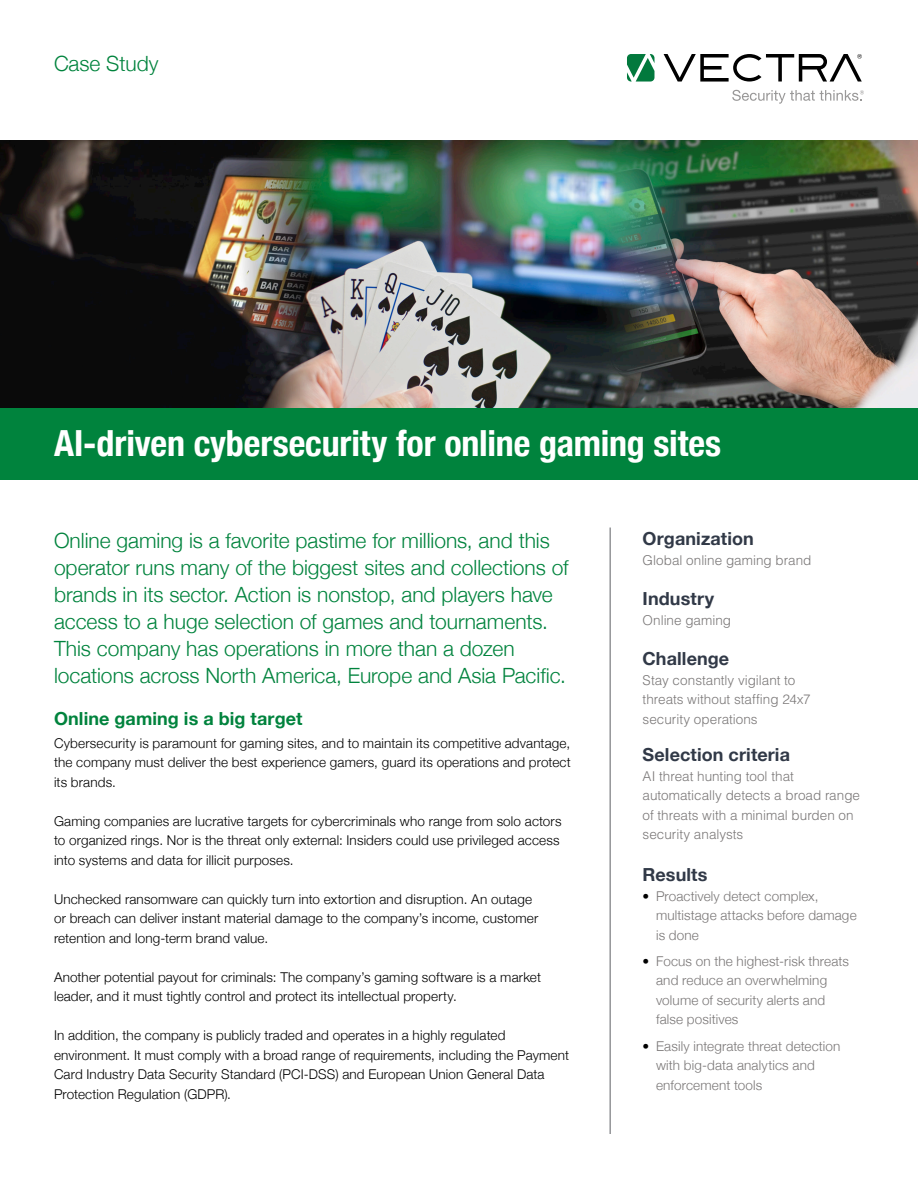
<style>
.page{position:relative;width:918px;height:1188px;background:#fff}
.page>*{position:absolute;margin:0;border:0;box-sizing:border-box;transform-origin:0 0}
.t1{font:700 condensed 36px "Helvetica Neue";letter-spacing:-.005em;color:#fff}
.t2{font:300 21px/27px "Helvetica Neue";color:#00833d}
.t3{font:700 18px "Helvetica Neue";letter-spacing:.005em;color:#313947}
.t4{font:700 18px "Helvetica Neue";letter-spacing:.005em;color:#00833d}
.t5{font:300 13.5px/19.5px "Helvetica Neue";letter-spacing:.01em;color:#000}
.t6{font:300 13.5px/19.5px "Helvetica Neue";letter-spacing:.01em;color:#7a7777}
.t7{font:300 13.5px/19.5px "Helvetica LT Std";color:#7a7777}
.s1{color:#000}
</style>
<div class="page">
<hr style="left:609px;top:528px;width:2px;height:606px;background:#939598">
<img style="left:0;top:140px;width:918px;height:268px">
<div style="left:0;top:408px;width:918px;height:72px;background:#00833d"></div>
<svg style="left:664px;top:54px;width:198px;height:28px"></svg>
<svg style="left:627px;top:54px;width:27px;height:28px"></svg>
<svg style="left:732px;top:90px;width:132px;height:14px"></svg>
<h2 class="t2" style="left:54px;top:48px;width:106px">Case Study</h2>
<h1 class="t1" style="left:54px;top:413px;width:669px">AI-driven cybersecurity for online gaming sites</h1>
<p class="t2" style="left:54px;top:525px;width:516px">Online gaming is a favorite pastime for millions, and this operator runs many of the biggest sites and collections of brands in its sector. Action is nonstop, and players have access to a huge selection of games and tournaments.<br>This company has operations in more than a dozen locations across North America, Europe and Asia Pacific.</p>
<h3 class="t4" style="left:54px;top:704px;width:250px">Online gaming is a big target</h3>
<p class="t5" style="left:54px;top:732px;width:518px;text-align:justify">Cybersecurity is paramount for gaming sites, and to maintain its competitive advantage, the company must deliver the best experience gamers, guard its operations and protect its brands.</p>
<p class="t5" style="left:54px;top:810px;width:509px">Gaming companies are lucrative targets for cybercriminals who range from solo actors to organized rings. Nor is the threat only external: Insiders could use privileged access into systems and data for illicit purposes.</p>
<p class="t5" style="left:54px;top:888px;width:486px">Unchecked ransomware can quickly turn into extortion and disruption. An outage or breach can deliver instant material damage to the company’s income, customer retention and long-term brand value.</p>
<p class="t5" style="left:54px;top:966px;width:489px">Another potential payout for criminals: The company’s gaming software is a market leader, and it must tightly control and protect its intellectual property.</p>
<p class="t5" style="left:54px;top:1025px;width:517px">In addition, the company is publicly traded and operates in a highly regulated environment. It must comply with a broad range of requirements, including the Payment Card Industry Data Security Standard (PCI-DSS) and European Union General Data Protection Regulation (GDPR).</p>
<h3 class="t3" style="left:643px;top:525px;width:113px">Organization</h3>
<p class="t7" style="left:643px;top:550px;width:170px">Global online gaming brand</p>
<h3 class="t3" style="left:643px;top:585px;width:73px">Industry</h3>
<p class="t7" style="left:643px;top:610px;width:90px">Online gaming</p>
<h3 class="t3" style="left:643px;top:645px;width:88px">Challenge</h3>
<p class="t7" style="left:643px;top:670px;width:170px">Stay constantly vigilant to threats without staffing 24x7 security operations</p>
<h3 class="t3" style="left:643px;top:741px;width:149px">Selection criteria</h3>
<p class="t7" style="left:643px;top:766px;width:219px">AI threat hunting tool that automatically detects a broad range of threats with a minimal burden on security analysts</p>
<h3 class="t3" style="left:643px;top:861px;width:66px">Results</h3>
<p class="t6" style="left:656px;top:885px;width:202px;text-indent:-14px"><span class="s1">•</span> Proactively detect complex, multistage attacks before damage is done</p>
<p class="t6" style="left:656px;top:950px;width:194px;text-indent:-14px"><span class="s1">•</span> Focus on the highest-risk threats and reduce an overwhelming volume of security alerts and false positives</p>
<p class="t6" style="left:656px;top:1035px;width:186px;text-indent:-14px"><span class="s1">•</span> Easily integrate threat detection with big-data analytics and enforcement tools</p>
</div>
